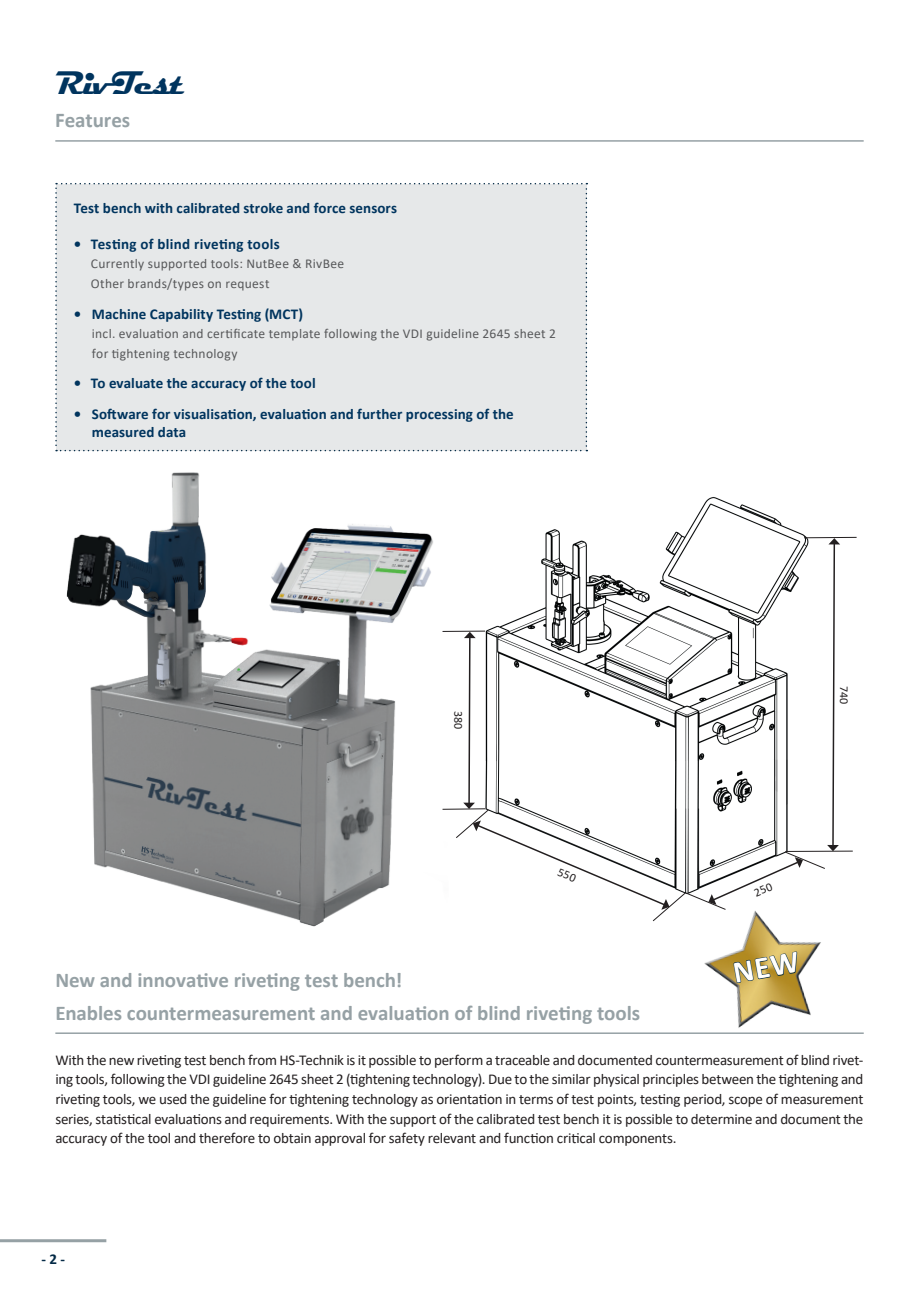
<style>
.page{position:relative;width:919px;height:1289px;background:#fff}
.page>*{position:absolute;margin:0;border:0;box-sizing:border-box;transform-origin:0 0}
.t1{font:700 33px "Magneto";letter-spacing:-.045em;color:#00345e}
.t2{font:700 21px/33px "Calibri";letter-spacing:-.005em;color:#96a1a5}
.t3{font:15px/19.5px "Calibri";letter-spacing:-.015em;color:#231f20;text-align:justify}
.t4{font:700 15px/18px "Calibri";letter-spacing:.005em;color:#00345e}
.t5{font:700 15px "Calibri";color:#042a46}
.t6{font:13.5px/19.5px "Calibri";letter-spacing:.02em;color:#57585a}
.t7{font:12px "Calibri";letter-spacing:.015em;color:#231f20}
</style>
<div class="page">
<hr style="left:0;top:1239px;width:106px;height:3px;background:#96a1a5">
<hr style="left:55px;top:140px;width:808px;height:2px;background:#96a1a5">
<div style="left:55px;top:183px;width:532px;height:268px;background:#e6e8e9"></div>
<hr style="left:55px;top:1032px;width:808px;height:1px;background:#96a1a5">
<img style="left:66px;top:472px;width:367px;height:455px">
<img style="left:545px;top:497px;width:262px;height:41px">
<hr style="left:785px;top:850px;width:67px;height:1px;background:#231f20">
<hr style="left:804px;top:537px;width:52px;height:1px;background:#231f20">
<img style="left:696px;top:921px;width:139px;height:113px">
<svg style="left:733px;top:951px;width:67px;height:31px"></svg>
<svg style="left:442px;top:538px;width:398px;height:383px"></svg>
<h1 class="t1" style="left:55px;top:64px;width:131px">RivTest</h1>
<h2 class="t2" style="left:55px;top:104px;width:76px">Features</h2>
<p class="t4" style="left:74px;top:198px;width:325px">Test bench with calibrated stroke and force sensors</p>
<p class="t4" style="left:74px;top:234px;width:207px">• Testing of blind riveting tools</p>
<p class="t6" style="left:91px;top:254px;width:255px">Currently supported tools: NutBee &amp; RivBee<br>Other brands/types on request</p>
<p class="t4" style="left:74px;top:304px;width:231px">• Machine Capability Testing (MCT)</p>
<p class="t6" style="left:92px;top:323px;width:465px">incl. evaluation and certificate template following the VDI guideline 2645 sheet 2 for tightening technology</p>
<p class="t4" style="left:74px;top:374px;width:243px">• To evaluate the accuracy of the tool</p>
<p class="t4" style="left:92px;top:405px;width:423px;text-indent:-18px">• Software for visualisation, evaluation and further processing of the measured data</p>
<p class="t7" style="left:466px;top:710px;width:20px;rotate:90deg">380</p>
<h2 class="t2" style="left:55px;top:962px;width:586px">New and innovative riveting test bench!<br>Enables countermeasurement and evaluation of blind riveting tools</h2>
<p class="t7" style="left:852px;top:686px;width:20px;rotate:90deg">740</p>
<p class="t3" style="left:55px;top:1049px;width:809px">With the new riveting test bench from HS-Technik is it possible to perform a traceable and documented countermeasurement of blind rivet&shy;ing tools, following the VDI guideline 2645 sheet 2 (tightening technology). Due to the similar physical principles between the tightening and riveting tools, we used the guideline for tightening technology as orientation in terms of test points, testing period, scope of measurement series, statistical evaluations and requirements. With the support of the calibrated test bench it is possible to determine and document the accuracy of the tool and therefore to obtain approval for safety relevant and function critical components.</p>
<p class="t5" style="left:41px;top:1247px;width:25px">- 2 -</p>
</div>
